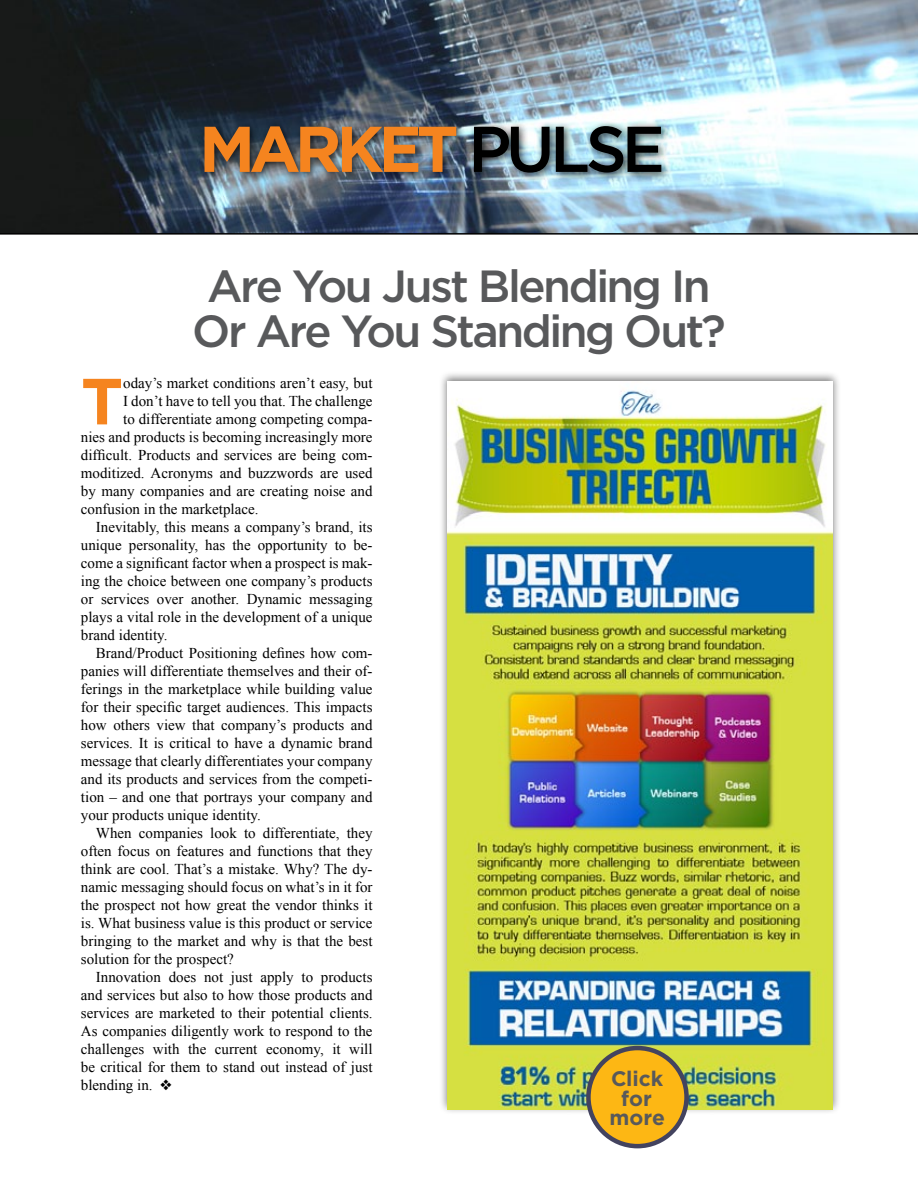
<style>
.page{position:relative;width:918px;height:1188px;background:#fff}
.page>*{position:absolute;margin:0;border:0;box-sizing:border-box;transform-origin:0 0}
.t1{font:700 65.1px "Gotham";color:#f5841f}
.t2{font:700 64.5px "Gotham";letter-spacing:-.08em;color:#f5841f}
.t3{font:500 45px/45px "Gotham";letter-spacing:-.055em;color:#58595b;text-align:center}
.t4{font:700 21px/19.5px "Gotham";color:#58595b;text-align:center}
.t5{font:15px "Times New Roman";color:#000}
.s1{font-weight:500;color:#000}
</style>
<div class="page">
<img style="left:0;top:0;width:918px;height:233px">
<div style="left:199px;top:120px;width:473px;height:63px;background:#000;opacity:.75"></div>
<hr style="left:0;top:233px;width:918px;height:2px;background:#000">
<div style="left:439px;top:370px;width:402px;height:745px;background:#000;opacity:.51"></div>
<img style="left:447px;top:382px;width:386px;height:728px">
<div style="left:588px;top:1048px;width:99px;height:98px;background:#fdb714;border-radius:50%"></div>
<div style="left:586px;top:1046px;width:103px;height:102px;border:4px solid #43435f;border-radius:50%"></div>
<h2 class="t2" style="left:199px;top:106px;width:467px">Market <span class="s1">Pulse</span></h2>
<h3 class="t3" style="left:192px;top:263px;width:535px">Are You Just Blending In<br>Or Are You Standing Out?</h3>
<h1 class="t1" style="left:81px;top:358px;width:39px">T</h1>
<p class="t5" style="left:123px;top:373px;width:251px">oday’s market conditions aren’t easy, but</p>
<p class="t5" style="left:123px;top:391px;width:251px">I don’t have to tell you that. The challenge</p>
<p class="t5" style="left:123px;top:409px;width:251px">to differentiate among competing compa-</p>
<p class="t5" style="left:81px;top:427px;width:293px">nies and products is becoming increasingly more</p>
<p class="t5" style="left:81px;top:445px;width:293px">difficult. Products and services are being com-</p>
<p class="t5" style="left:81px;top:463px;width:293px">moditized. Acronyms and buzzwords are used</p>
<p class="t5" style="left:81px;top:481px;width:293px">by many companies and are creating noise and</p>
<p class="t5" style="left:81px;top:499px;width:179px">confusion in the marketplace.</p>
<p class="t5" style="left:96px;top:517px;width:278px">Inevitably, this means a company’s brand, its</p>
<p class="t5" style="left:81px;top:535px;width:293px">unique personality, has the opportunity to be-</p>
<p class="t5" style="left:81px;top:553px;width:293px">come a significant factor when a prospect is mak-</p>
<p class="t5" style="left:81px;top:571px;width:293px">ing the choice between one company’s products</p>
<p class="t5" style="left:81px;top:589px;width:293px">or services over another. Dynamic messaging</p>
<p class="t5" style="left:81px;top:607px;width:293px">plays a vital role in the development of a unique</p>
<p class="t5" style="left:81px;top:625px;width:88px">brand identity.</p>
<p class="t5" style="left:96px;top:643px;width:278px">Brand/Product Positioning defines how com-</p>
<p class="t5" style="left:81px;top:661px;width:293px">panies will differentiate themselves and their of-</p>
<p class="t5" style="left:81px;top:679px;width:293px">ferings in the marketplace while building value</p>
<p class="t5" style="left:81px;top:697px;width:293px">for their specific target audiences. This impacts</p>
<p class="t5" style="left:81px;top:715px;width:293px">how others view that company’s products and</p>
<p class="t5" style="left:81px;top:733px;width:293px">services. It is critical to have a dynamic brand</p>
<p class="t5" style="left:81px;top:751px;width:293px">message that clearly differentiates your company</p>
<p class="t5" style="left:81px;top:769px;width:293px">and its products and services from the competi-</p>
<p class="t5" style="left:81px;top:787px;width:293px">tion – and one that portrays your company and</p>
<p class="t5" style="left:81px;top:805px;width:181px">your products unique identity.</p>
<p class="t5" style="left:96px;top:823px;width:278px">When companies look to differentiate, they</p>
<p class="t5" style="left:81px;top:841px;width:293px">often focus on features and functions that they</p>
<p class="t5" style="left:81px;top:859px;width:293px">think are cool. That’s a mistake. Why? The dy-</p>
<p class="t5" style="left:81px;top:877px;width:293px">namic messaging should focus on what’s in it for</p>
<p class="t5" style="left:81px;top:895px;width:293px">the prospect not how great the vendor thinks it</p>
<p class="t5" style="left:81px;top:913px;width:293px">is. What business value is this product or service</p>
<p class="t5" style="left:81px;top:931px;width:293px">bringing to the market and why is that the best</p>
<p class="t5" style="left:81px;top:949px;width:154px">solution for the prospect?</p>
<p class="t5" style="left:96px;top:967px;width:278px">Innovation does not just apply to products</p>
<p class="t5" style="left:81px;top:985px;width:293px">and services but also to how those products and</p>
<p class="t5" style="left:81px;top:1003px;width:293px">services are marketed to their potential clients.</p>
<p class="t5" style="left:81px;top:1021px;width:293px">As companies diligently work to respond to the</p>
<p class="t5" style="left:81px;top:1039px;width:293px">challenges with the current economy, it will</p>
<p class="t5" style="left:81px;top:1057px;width:293px">be critical for them to stand out instead of just</p>
<p class="t5" style="left:81px;top:1075px;width:92px">blending in. ❖</p>
<h3 class="t4" style="left:609px;top:1069px;width:57px">Click for more</h3>
</div>
